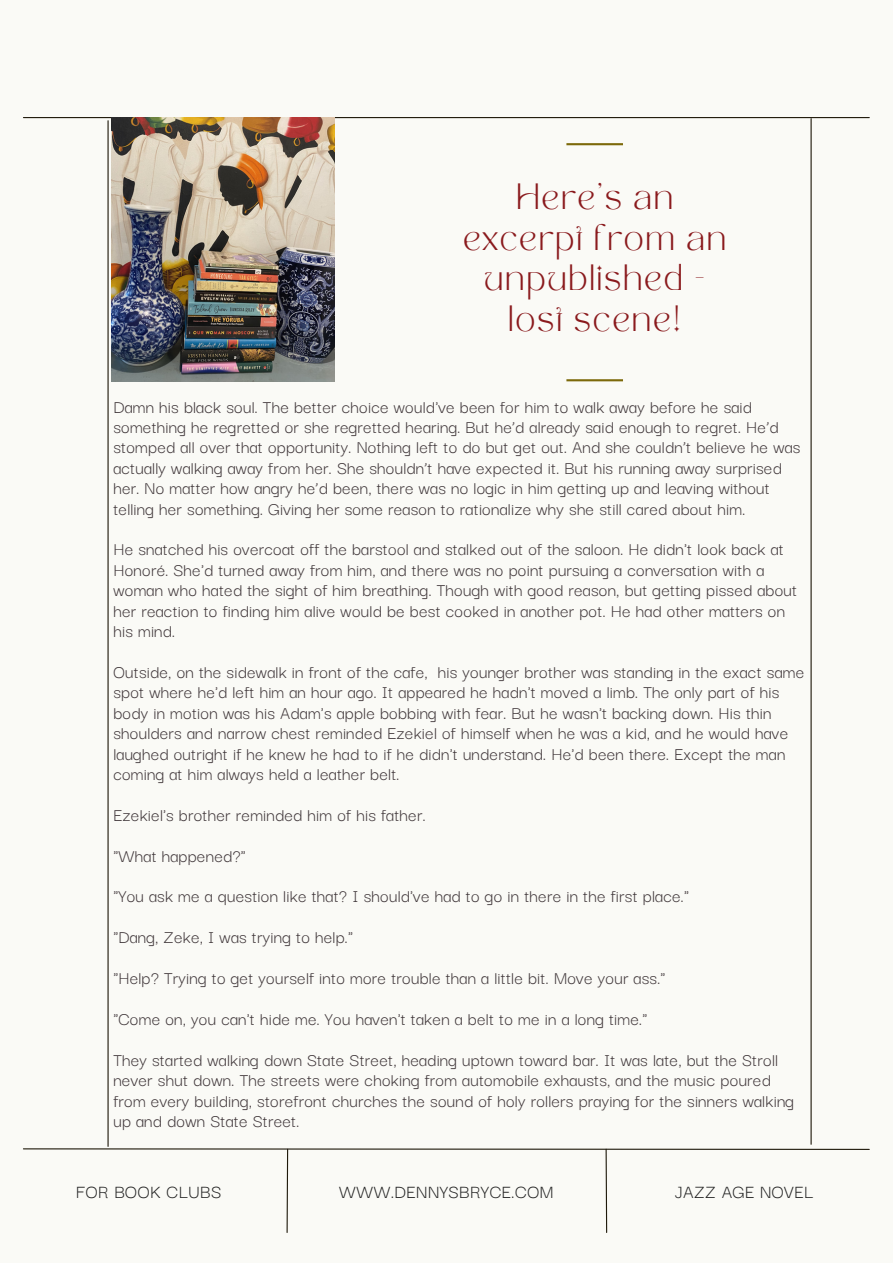
<style>
.page{position:relative;width:893px;height:1264px;background:#fff}
.page>*{position:absolute;margin:0;border:0;box-sizing:border-box;transform-origin:0 0}
.t1{font:25.65px/40.5px "TAN MONCHERI Regular";letter-spacing:.07em;color:#8a1a1d;text-align:center}
.t2{font:19.95px "Darker Grotesque";letter-spacing:.02em;color:#212121}
.t3{font:19.2px/20.4px "Darker Grotesque";letter-spacing:.01em;color:#3f3639}
</style>
<div class="page">
<div style="left:0;top:0;width:892px;height:1262px;background:#fafaf6"></div>
<hr style="left:23px;top:117px;width:846px;height:1px;background:#1f190b">
<svg style="left:23px;top:1148px;width:847px;height:85px"></svg>
<img style="left:111px;top:118px;width:224px;height:264px">
<hr style="left:810px;top:119px;width:1px;height:1025px;background:#1f190b">
<hr style="left:107px;top:121px;width:2px;height:1025px;background:#1f190b">
<hr style="left:566px;top:143px;width:57px;height:2px;background:#7c690a">
<hr style="left:566px;top:379px;width:57px;height:2px;background:#7c690a">
<p class="t1" style="left:463px;top:181px;width:265px">Here’s an excerpt from an unpublished - lost scene!</p>
<p class="t3" style="left:113px;top:395px;width:688px">Damn his black soul. The better choice would've been for him to walk away before he said something he regretted or she regretted hearing. But he’d already said enough to regret. He’d stomped all over that opportunity. Nothing left to do but get out. And she couldn’t believe he was actually walking away from her. She shouldn’t have expected it. But his running away surprised her. No matter how angry he’d been, there was no logic in him getting up and leaving without telling her something. Giving her some reason to rationalize why she still cared about him.</p>
<p class="t3" style="left:113px;top:538px;width:685px">He snatched his overcoat off the barstool and stalked out of the saloon. He didn't look back at Honoré. She'd turned away from him, and there was no point pursuing a conversation with a woman who hated the sight of him breathing. Though with good reason, but getting pissed about her reaction to finding him alive would be best cooked in another pot. He had other matters on his mind.</p>
<p class="t3" style="left:113px;top:660px;width:692px">Outside, on the sidewalk in front of the cafe, his younger brother was standing in the exact same spot where he'd left him an hour ago. It appeared he hadn't moved a limb. The only part of his body in motion was his Adam's apple bobbing with fear. But he wasn't backing down. His thin shoulders and narrow chest reminded Ezekiel of himself when he was a kid, and he would have laughed outright if he knew he had to if he didn't understand. He'd been there. Except the man coming at him always held a leather belt.</p>
<p class="t3" style="left:113px;top:803px;width:314px">Ezekiel's brother reminded him of his father.</p>
<p class="t3" style="left:113px;top:844px;width:134px">"What happened?"</p>
<p class="t3" style="left:113px;top:884px;width:577px">"You ask me a question like that? I should've had to go in there in the first place."</p>
<p class="t3" style="left:113px;top:925px;width:241px">"Dang, Zeke, I was trying to help."</p>
<p class="t3" style="left:113px;top:966px;width:553px">"Help? Trying to get yourself into more trouble than a little bit. Move your ass."</p>
<p class="t3" style="left:113px;top:1007px;width:535px">"Come on, you can't hide me. You haven't taken a belt to me in a long time."</p>
<p class="t3" style="left:113px;top:1048px;width:682px">They started walking down State Street, heading uptown toward bar. It was late, but the Stroll never shut down. The streets were choking from automobile exhausts, and the music poured from every building, storefront churches the sound of holy rollers praying for the sinners walking up and down State Street.</p>
<p class="t2" style="left:76px;top:1176px;width:147px">FOR BOOK CLUBS</p>
<p class="t2" style="left:339px;top:1176px;width:216px">WWW.DENNYSBRYCE.COM</p>
<p class="t2" style="left:674px;top:1176px;width:140px">JAZZ AGE NOVEL</p>
</div>
